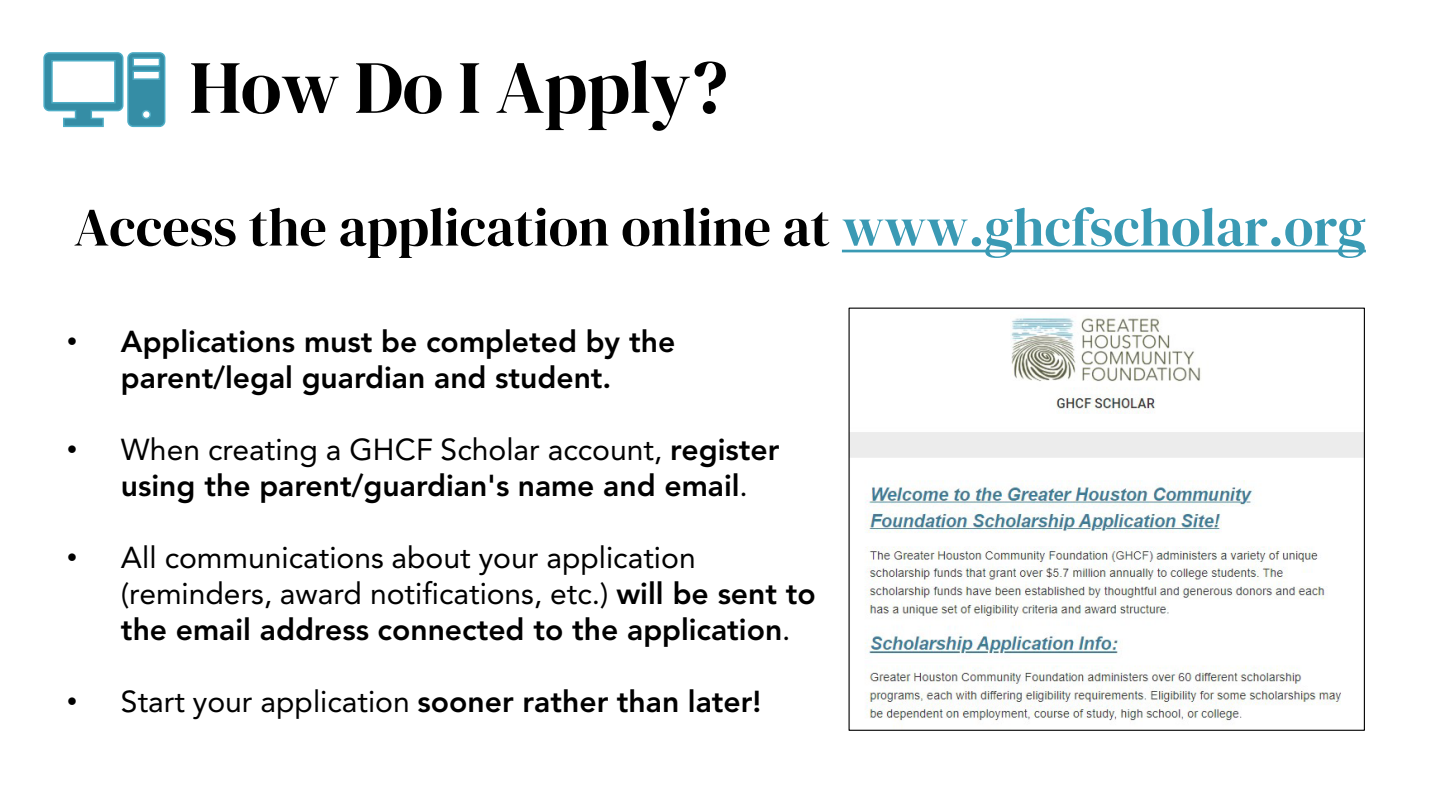
<style>
.page{position:relative;width:1440px;height:810px;background:#fff}
.page>*{position:absolute;margin:0;border:0;box-sizing:border-box;transform-origin:0 0}
.t1{font:75px "DM Serif Display";letter-spacing:-.01em;color:#000}
.t2{font:54px "DM Serif Display";color:#000}
.t3{font:800 30px/36px "Avenir LT Std";color:#000;text-align:center}
.t4{font:30px/36px "Avenir LT Std";color:#000}
.s1{color:#3a9ab4}
.s2{font-family:"Arial";font-weight:400}
.s3{font-weight:400}
.s4{font-family:"Arial"}
.s5{font-weight:800}
</style>
<div class="page">
<svg style="left:43px;top:52px;width:123px;height:76px"></svg>
<svg style="left:842px;top:250px;width:524px;height:2px"></svg>
<img style="left:851px;top:317px;width:512px;height:404px">
<h2 class="t1" style="left:189px;top:44px;width:540px">How Do I Apply?</h2>
<p class="t2" style="left:74px;top:196px;width:1293px">Access the application online at <span class="s1">www.ghcfscholar.org</span></p>
<p class="t3" style="left:67px;top:324px;width:610px"><span class="s2">•</span> Applications must be completed by the parent/legal guardian and student.</p>
<p class="t3" style="left:121px;top:432px;width:660px;text-align:left;text-indent:-54px"><span class="s2">•</span> <span class="s3">When creating a GHCF Scholar account,</span> register using the parent/guardian's name and email<span class="s3">.</span></p>
<p class="t4" style="left:121px;top:540px;width:696px;text-indent:-54px"><span class="s4">•</span> All communications about your application (reminders, award notifications, etc.) <span class="s5">will be sent to the email address connected to the application</span>.</p>
<p class="t3" style="left:67px;top:684px;width:696px"><span class="s2">•</span> <span class="s3">Start your application</span> sooner rather than later!</p>
</div>
